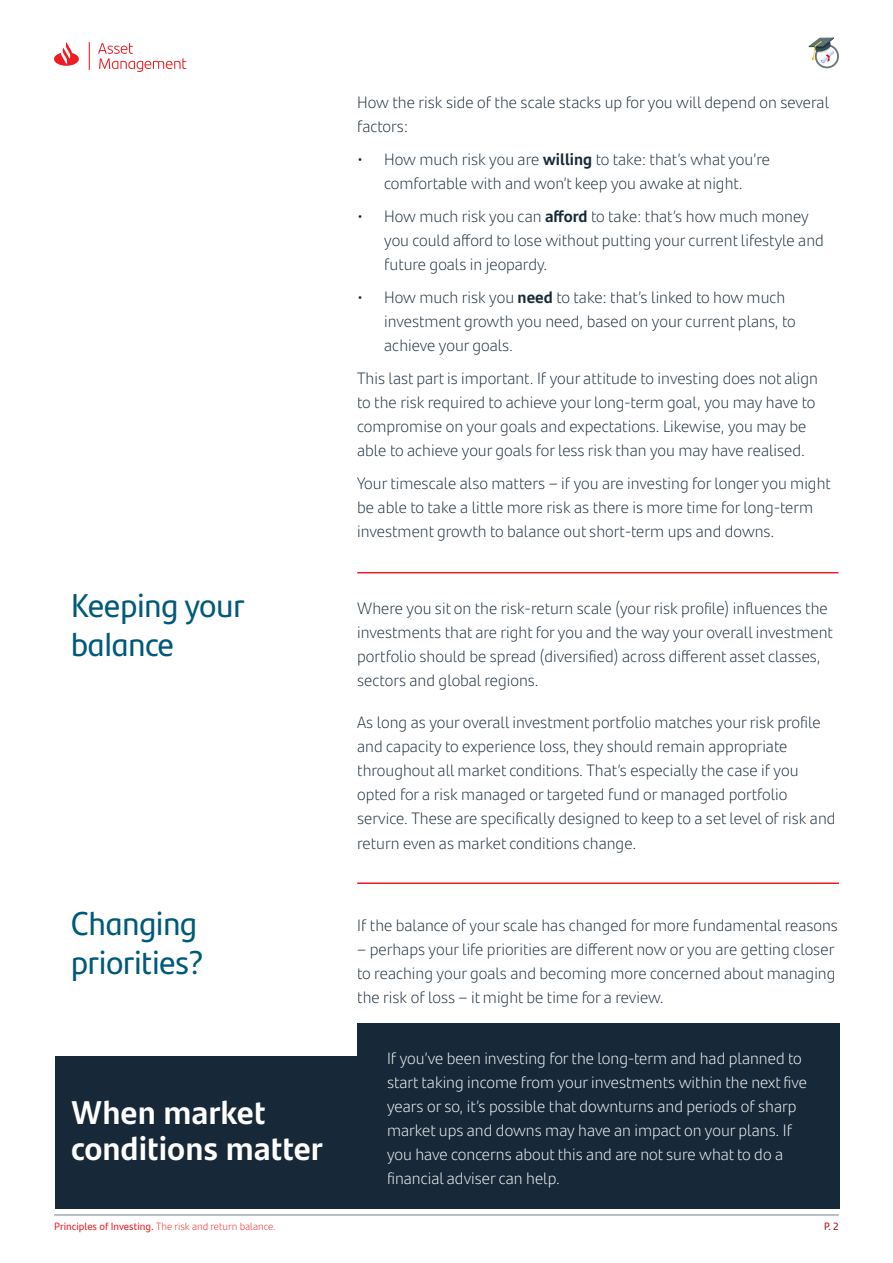
<style>
.page{position:relative;width:893px;height:1263px;background:#fff}
.page>*{position:absolute;margin:0;border:0;box-sizing:border-box;transform-origin:0 0}
.t1{font:33px/39px "Santander Headline";color:#005979}
.t2{font:700 33px/36px "Santander Text";color:#fff}
.t3{font:300 16.5px/24px "Santander Text";color:#172938}
.t4{font:300 16.5px/24px "Santander Text";color:#fff}
.t5{font:300 10.5px "Santander Text";color:#ee1d23}
.t6{font:10.5px "Santander Headline";color:#b00d15}
.s1{font-weight:700}
.s2{font-weight:400}
</style>
<div class="page">
<hr style="left:54px;top:1215px;width:785px;height:1px;background:#727f8a">
<svg style="left:54px;top:42px;width:132px;height:30px"></svg>
<svg style="left:808px;top:38px;width:31px;height:30px"></svg>
<hr style="left:357px;top:572px;width:481px;height:1px;background:#ee1d23">
<div style="left:55px;top:1023px;width:785px;height:186px;background:#172938"></div>
<div style="left:47px;top:1022px;width:310px;height:34px;background:#fff"></div>
<hr style="left:357px;top:882px;width:482px;height:2px;background:#ee1d23">
<p class="t1" style="left:71px;top:584px;width:175px">Keeping your balance</p>
<p class="t3" style="left:357px;top:90px;width:473px">How the risk side of the scale stacks up for you will depend on several factors:</p>
<p class="t3" style="left:357px;top:147px;width:414px;text-align:center">• How much risk you are <span class="s1">willing</span> to take: that’s what you’re comfortable with and won’t keep you awake at night.</p>
<p class="t3" style="left:384px;top:204px;width:441px;text-indent:-27px">• How much risk you can <span class="s1">afford</span> to take: that’s how much money you could afford to lose without putting your current lifestyle and future goals in jeopardy.</p>
<p class="t3" style="left:384px;top:285px;width:413px;text-indent:-27px">• How much risk you <span class="s1">need</span> to take: that’s linked to how much investment growth you need, based on your current plans, to achieve your goals.</p>
<p class="t3" style="left:357px;top:366px;width:462px">This last part is important. If your attitude to investing does not align to the risk required to achieve your long-term goal, you may have to compromise on your goals and expectations. Likewise, you may be able to achieve your goals for less risk than you may have realised.</p>
<p class="t3" style="left:357px;top:471px;width:475px">Your timescale also matters – if you are investing for longer you might be able to take a little more risk as there is more time for long-term investment growth to balance out short-term ups and downs.</p>
<p class="t3" style="left:357px;top:596px;width:477px">Where you sit on the risk-return scale (your risk profile) influences the investments that are right for you and the way your overall investment portfolio should be spread (diversified) across different asset classes, sectors and global regions.</p>
<p class="t3" style="left:357px;top:710px;width:480px">As long as your overall investment portfolio matches your risk profile and capacity to experience loss, they should remain appropriate throughout all market conditions. That’s especially the case if you opted for a risk managed or targeted fund or managed portfolio service. These are specifically designed to keep to a set level of risk and return even as market conditions change.</p>
<p class="t1" style="left:71px;top:902px;width:134px">Changing priorities?</p>
<p class="t3" style="left:357px;top:913px;width:482px">If the balance of your scale has changed for more fundamental reasons</p>
<p class="t3" style="left:357px;top:937px;width:480px;text-align:justify">– perhaps your life priorities are different now or you are getting closer to reaching your goals and becoming more concerned about managing the risk of loss – it might be time for a review.</p>
<p class="t2" style="left:71px;top:1093px;width:253px">When market conditions matter</p>
<p class="t4" style="left:387px;top:1045px;width:422px">If you’ve been investing for the long-term and had planned to start taking income from your investments within the next five years or so, it’s possible that downturns and periods of sharp market ups and downs may have an impact on your plans. If you have concerns about this and are not sure what to do a financial adviser can help.</p>
<p class="t5" style="left:54px;top:1219px;width:223px"><span class="s2">Principles of Investing.</span> The risk and return balance.</p>
<p class="t6" style="left:824px;top:1218px;width:16px">P. 2</p>
</div>
